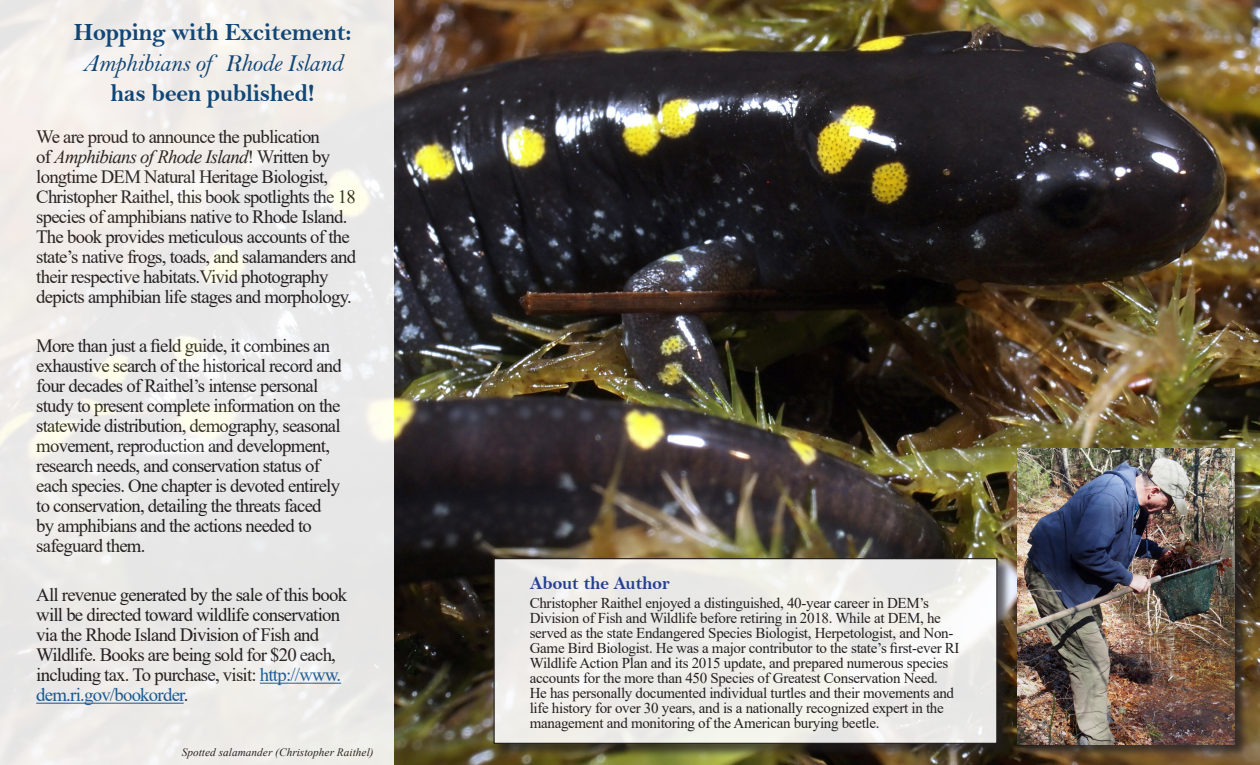
<style>
.page{position:relative;width:1260px;height:765px;background:#fff}
.page>*{position:absolute;margin:0;border:0;box-sizing:border-box;transform-origin:0 0}
.t1{font:25px "Bell MT Bold";letter-spacing:-.02em;color:#114676}
.t2{font:25px "Bell MT Italic";letter-spacing:-.02em;color:#114676}
.t3{font:18.75px/20px "Times New Roman";letter-spacing:-.04em;color:#231f20}
.t4{font:18.75px "Bell MT Bold";letter-spacing:-.02em;color:#253f8e}
.t5{font:15px/15px "Times New Roman";letter-spacing:-.02em;color:#231f20}
.t6{font:italic 11.25px "Times New Roman";letter-spacing:.005em;color:#231f20}
.s1{font-style:italic}
.s2{color:#175d9e}
</style>
<div class="page">
<img style="left:394px;top:0;width:866px;height:765px">
<svg style="left:0;top:0;width:394px;height:765px;background:#ecebe9"></svg>
<hr style="left:260px;top:683px;width:81px;height:1px;background:#175d9e">
<hr style="left:36px;top:703px;width:148px;height:1px;background:#175d9e">
<div style="left:494px;top:558px;width:517px;height:200px;background:#231f20;opacity:.75"></div>
<svg style="left:495px;top:560px;width:501px;height:182px;fill:#efede8"></svg>
<div style="left:493px;top:558px;width:505px;height:186px;border:1px solid #231f20"></div>
<div style="left:1017px;top:449px;width:231px;height:309px;background:#231f20;opacity:.75"></div>
<img style="left:1017px;top:449px;width:217px;height:295px">
<p class="t1" style="left:74px;top:17px;width:279px">Hopping with Excitement:</p>
<p class="t2" style="left:83px;top:48px;width:262px">Amphibians of Rhode Island</p>
<p class="t1" style="left:111px;top:78px;width:206px">has been published!</p>
<p class="t3" style="left:36px;top:126px;width:321px">We are proud to announce the publication<br>of <span class="s1">Amphibians of Rhode Island</span>! Written by longtime DEM Natural Heritage Biologist, Christopher Raithel, this book spotlights the 18 species of amphibians native to Rhode Island.<br>The book provides meticulous accounts of the state’s native frogs, toads, and salamanders and their respective habitats.Vivid photography depicts amphibian life stages and morphology.</p>
<p class="t3" style="left:36px;top:335px;width:307px">More than just a field guide, it combines an exhaustive search of the historical record and four decades of Raithel’s intense personal study to present complete information on the statewide distribution, demography, seasonal movement, reproduction and development, research needs, and conservation status of each species. One chapter is devoted entirely to conservation, detailing the threats faced by amphibians and the actions needed to safeguard them.</p>
<p class="t3" style="left:36px;top:584px;width:312px">All revenue generated by the sale of this book will be directed toward wildlife conservation via the Rhode Island Division of Fish and Wildlife. Books are being sold for $20 each, including tax. To purchase, visit: <span class="s2">http://www. dem.ri.gov/bookorder</span>.</p>
<p class="t6" style="left:182px;top:744px;width:193px">Spotted salamander (Christopher Raithel)</p>
<p class="t4" style="left:530px;top:572px;width:141px">About the Author</p>
<p class="t5" style="left:530px;top:595px;width:431px">Christopher Raithel enjoyed a distinguished, 40-year career in DEM’s Division of Fish and Wildlife before retiring in 2018. While at DEM, he served as the state Endangered Species Biologist, Herpetologist, and Non-Game Bird Biologist. He was a major contributor to the state’s first-ever RI Wildlife Action Plan and its 2015 update, and prepared numerous species accounts for the more than 450 Species of Greatest Conservation Need.<br>He has personally documented individual turtles and their movements and life history for over 30 years, and is a nationally recognized expert in the management and monitoring of the American burying beetle.</p>
</div>
